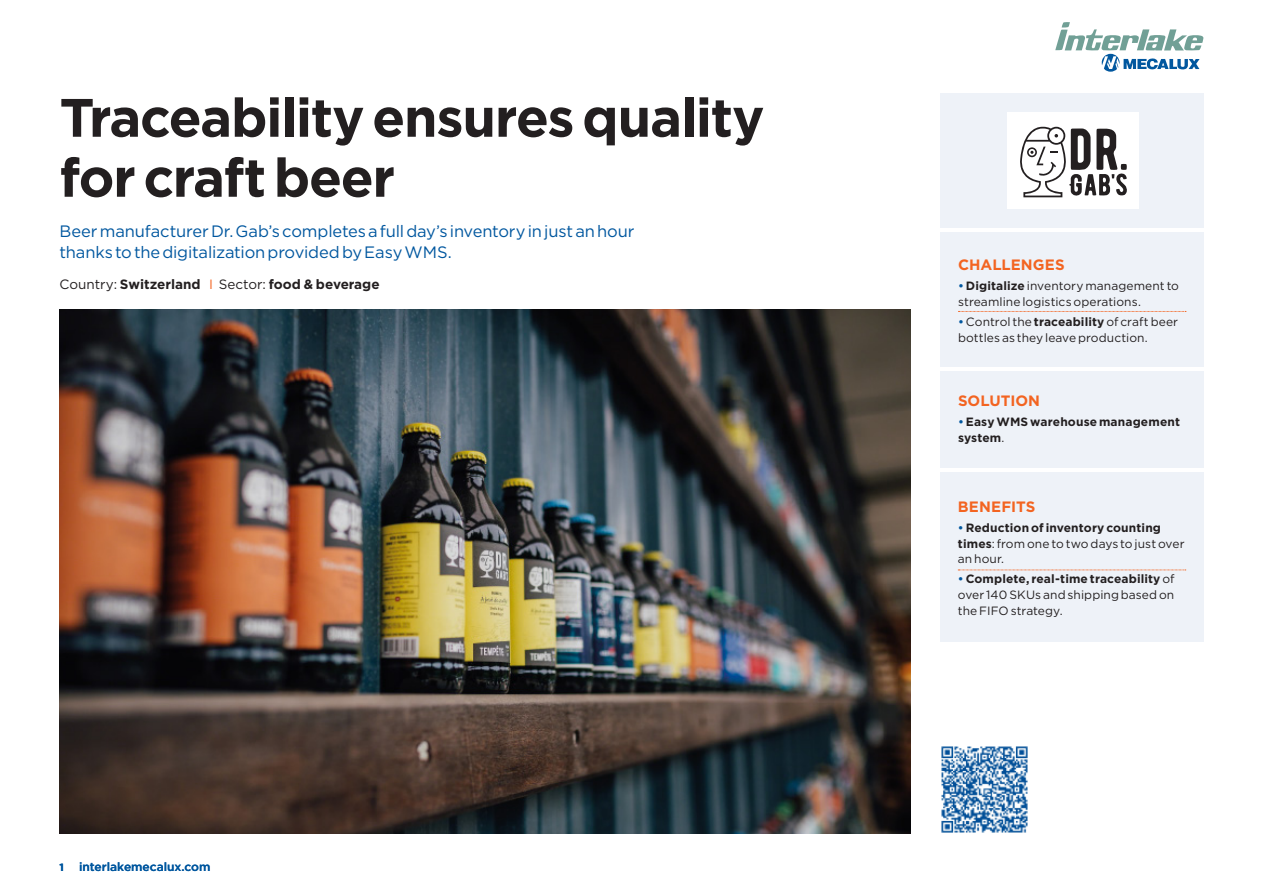
<style>
.page{position:relative;width:1263px;height:893px;background:#fff}
.page>*{position:absolute;margin:0;border:0;box-sizing:border-box;transform-origin:0 0}
.t1{font:700 54px/60px "Gotham";letter-spacing:-.025em;color:#231f20}
.t2{font:16.5px/21px "Gotham";letter-spacing:-.01em;color:#01579f}
.t3{font:700 15px "Gotham";color:#f36421}
.t4{font:700 13.5px "Gotham";color:#231f20}
.t5{font:12px/15.8px "Gotham";letter-spacing:.005em;color:#231f20}
.t6{font:700 12px/15.8px "Gotham";letter-spacing:.01em;color:#231f20}
.t7{font:500 12px "Gotham";color:#01579f}
.t8{font:700 10.5px "Gotham";color:#01579f}
.s1{font-weight:400}
.s2{font-weight:400;color:#f36421}
.s3{font-weight:500;color:#01579f}
.s4{font-weight:700}
</style>
<div class="page">
<svg style="left:1055px;top:22px;width:148px;height:50px"></svg>
<div style="left:940px;top:94px;width:263px;height:134px;background:#eef2f8"></div>
<img style="left:60px;top:309px;width:850px;height:525px">
<div style="left:940px;top:372px;width:263px;height:96px;background:#eef2f8"></div>
<div style="left:940px;top:233px;width:263px;height:134px;background:#eef2f8"></div>
<svg style="left:958px;top:311px;width:228px;height:1px"></svg>
<div style="left:940px;top:473px;width:263px;height:169px;background:#eef2f8"></div>
<svg style="left:958px;top:570px;width:228px;height:1px"></svg>
<img style="left:941px;top:746px;width:87px;height:87px">
<div style="left:1007px;top:113px;width:132px;height:96px;background:#fff"></div>
<svg style="left:1020px;top:127px;width:107px;height:70px"></svg>
<h1 class="t1" style="left:60px;top:87px;width:706px">Traceability ensures quality for craft beer</h1>
<h2 class="t2" style="left:60px;top:221px;width:576px">Beer manufacturer Dr. Gab’s completes a full day’s inventory in just an hour thanks to the digitalization provided by Easy WMS.</h2>
<p class="t4" style="left:60px;top:275px;width:322px"><span class="s1">Country:</span> Switzerland <span class="s2">I</span> <span class="s1">Sector:</span> food &amp; beverage</p>
<p class="t8" style="left:60px;top:860px;width:6px">1</p>
<p class="t7" style="left:79px;top:859px;width:133px">interlakemecalux.com</p>
<p class="t3" style="left:958px;top:255px;width:108px">CHALLENGES</p>
<p class="t5" style="left:958px;top:278px;width:222px"><span class="s3">•</span> <span class="s4">Digitalize</span> inventory management to streamline logistics operations.</p>
<p class="t5" style="left:958px;top:313px;width:221px"><span class="s3">•</span> Control the <span class="s4">traceability</span> of craft beer bottles as they leave production.</p>
<p class="t3" style="left:958px;top:391px;width:83px">SOLUTION</p>
<p class="t6" style="left:958px;top:414px;width:223px"><span class="s3">•</span>Easy WMS warehouse management system<span class="s1">.</span></p>
<p class="t3" style="left:958px;top:497px;width:79px">BENEFITS</p>
<p class="t5" style="left:958px;top:519px;width:228px"><span class="s3">•</span> <span class="s4">Reduction of inventory counting times</span>: from one to two days to just over an hour.</p>
<p class="t5" style="left:958px;top:571px;width:218px;text-align:justify"><span class="s3">•</span> <span class="s4">Complete, real-time traceability</span> of over 140 SKUs and shipping based on the FIFO strategy.</p>
</div>
